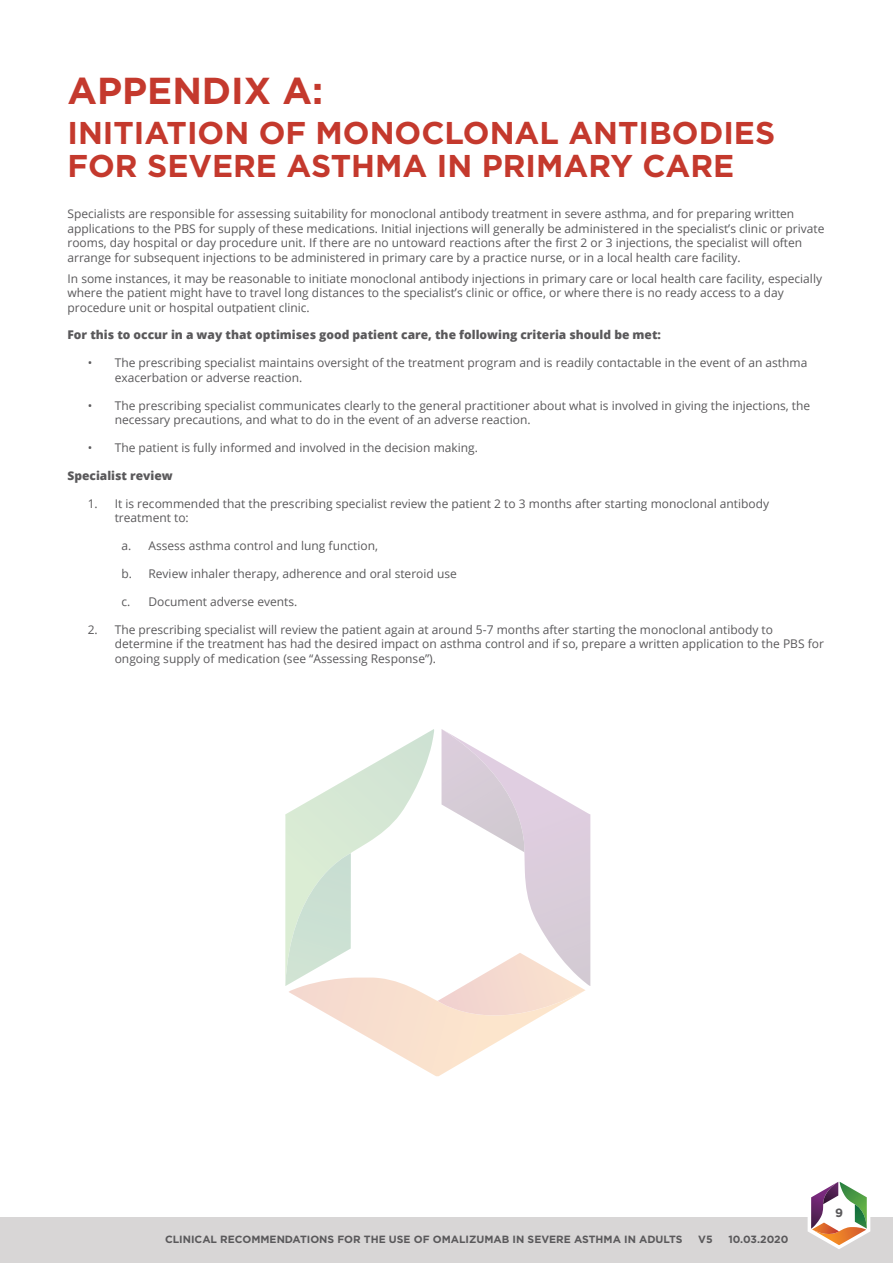
<style>
.page{position:relative;width:893px;height:1263px;background:#fff}
.page>*{position:absolute;margin:0;border:0;box-sizing:border-box;transform-origin:0 0}
.t1{font:700 37.5px "Gotham";color:#c4392d}
.t2{font:700 31.5px/33px "Gotham";color:#c4392d}
.t3{font:12px/14.4px "Open Sans";color:#5a595b}
.t4{font:800 12px "Open Sans";color:#5a595b}
.t5{font:700 12px "Gotham";color:#5a595b}
.t6{font:700 10.5px "Gotham";color:#5a595b}
</style>
<div class="page">
<div style="left:0;top:1217px;width:893px;height:46px;background:#d8d6d6"></div>
<svg style="left:808px;top:1181px;width:62px;height:68px"></svg>
<svg style="left:285px;top:729px;width:305px;height:347px"></svg>
<h1 class="t1" style="left:68px;top:66px;width:105px">APPENDIX</h1>
<h1 class="t1" style="left:283px;top:66px;width:42px">A:</h1>
<h2 class="t2" style="left:68px;top:116px;width:709px">I NITIATION OF MONOCLONAL ANTIBODIES<br>FOR SEVERE ASTHMA IN PRIMARY CARE</h2>
<p class="t3" style="left:68px;top:207px;width:758px">Specialists are responsible for assessing suitability for monoclonal antibody treatment in severe asthma, and for preparing written applications to the PBS for supply of these medications. Initial injections will generally be administered in the specialist’s clinic or private rooms, day hospital or day procedure unit. If there are no untoward reactions after the first 2 or 3 injections, the specialist will often arrange for subsequent injections to be administered in primary care by a practice nurse, or in a local health care facility.</p>
<p class="t3" style="left:68px;top:271px;width:756px">In some instances, it may be reasonable to initiate monoclonal antibody injections in primary care or local health care facility, especially where the patient might have to travel long distances to the specialist’s clinic or office, or where there is no ready access to a day procedure unit or hospital outpatient clinic.</p>
<p class="t4" style="left:68px;top:326px;width:595px">For this to occur in a way that optimises good patient care, the following criteria should be met:</p>
<p class="t3" style="left:115px;top:355px;width:694px;text-indent:-27px">• The prescribing specialist maintains oversight of the treatment program and is readily contactable in the event of an asthma exacerbation or adverse reaction.</p>
<p class="t3" style="left:115px;top:398px;width:697px;text-indent:-27px">• The prescribing specialist communicates clearly to the general practitioner about what is involved in giving the injections, the necessary precautions, and what to do in the event of an adverse reaction.</p>
<p class="t3" style="left:88px;top:440px;width:390px">• The patient is fully informed and involved in the decision making.</p>
<p class="t4" style="left:67px;top:466px;width:107px">Specialist review</p>
<p class="t3" style="left:115px;top:496px;width:656px;text-indent:-27px">1. It is recommended that the prescribing specialist review the patient 2 to 3 months after starting monoclonal antibody treatment to:</p>
<p class="t3" style="left:121px;top:538px;width:258px">a. Assess asthma control and lung function,</p>
<p class="t3" style="left:121px;top:566px;width:337px">b. Review inhaler therapy, adherence and oral steroid use</p>
<p class="t3" style="left:121px;top:594px;width:176px">c. Document adverse events.</p>
<p class="t3" style="left:115px;top:622px;width:711px;text-indent:-27px">2. The prescribing specialist will review the patient again at around 5-7 months after starting the monoclonal antibody to determine if the treatment has had the desired impact on asthma control and if so, prepare a written application to the PBS for ongoing supply of medication (see “Assessing Response”).</p>
<p class="t6" style="left:165px;top:1232px;width:519px">CLINICAL RECOMMENDATIONS FOR THE USE OF OMALIZUMAB I N SEVERE ASTHMA IN ADULTS</p>
<p class="t6" style="left:698px;top:1232px;width:16px">V5</p>
<p class="t6" style="left:728px;top:1232px;width:62px">10.03.2020</p>
<p class="t5" style="left:835px;top:1204px;width:9px">9</p>
</div>
